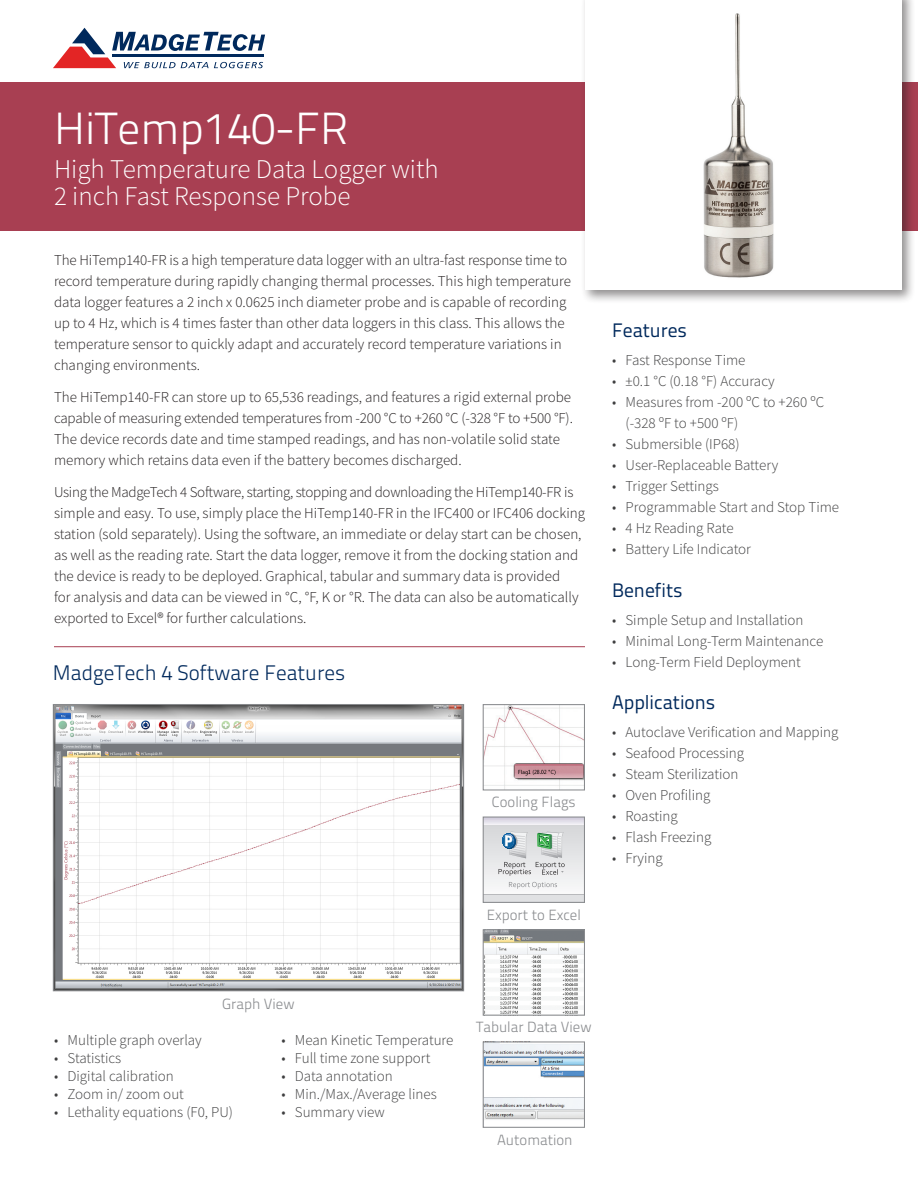
<style>
.page{position:relative;width:918px;height:1188px;background:#fff}
.page>*{position:absolute;margin:0;border:0;box-sizing:border-box;transform-origin:0 0}
.t1{font:300 45px "Titillium Text 22 L";color:#fff}
.t2{font:300 27px/27px "Source Sans Pro";color:#fff}
.t3{font:300 21px "Titillium Text 22 L";color:#00295c}
.Subhead{font:19.5px "Titillium Text 22 L";color:#00295c}
.body{font:300 15px/21px "Source Sans Pro";color:#231f20}
.t4{font:300 15px/21px "Source Sans Pro";color:#3e3e3f}
.t5{font:300 14.7px "Titillium Text 22 L";color:#898b8e}
</style>
<div class="page">
<div style="left:0;top:82px;width:918px;height:149px;background:#a83f52"></div>
<div style="left:581px;top:0;width:335px;height:304px;background:#231f20;opacity:.5"></div>
<div style="left:585px;top:0;width:317px;height:289px;background:#fff"></div>
<svg style="left:53px;top:28px;width:212px;height:40px"></svg>
<hr style="left:112px;top:54px;width:152px;height:3px;background:#00295c">
<img style="left:485px;top:706px;width:98px;height:82px">
<div style="left:483px;top:704px;width:102px;height:86px;border:1px solid #898b8e"></div>
<img style="left:485px;top:931px;width:98px;height:83px">
<div style="left:483px;top:929px;width:102px;height:87px;border:1px solid #898b8e"></div>
<img style="left:485px;top:1043px;width:98px;height:77px">
<div style="left:483px;top:1041px;width:102px;height:87px;border:1px solid #898b8e"></div>
<svg style="left:485px;top:824px;width:98px;height:63px"></svg>
<hr style="left:483px;top:825px;width:101px;height:1px;background:#b8b9bc">
<hr style="left:483px;top:894px;width:101px;height:1px;background:#b8b9bc">
<div style="left:483px;top:895px;width:101px;height:7px;background:#e0e1e3"></div>
<div style="left:483px;top:817px;width:101px;height:7px;background:#e1dee8"></div>
<div style="left:483px;top:817px;width:102px;height:86px;border:1px solid #898b8e"></div>
<svg style="left:509px;top:882px;width:48px;height:7px"></svg>
<hr style="left:54px;top:646px;width:531px;height:1px;background:#a83f52">
<img style="left:55px;top:706px;width:407px;height:283px">
<div style="left:53px;top:704px;width:411px;height:287px;border:1px solid #898b8e"></div>
<img style="left:703px;top:13px;width:71px;height:265px">
<svg style="left:499px;top:832px;width:66px;height:44px;background:#c0cccc"></svg>
<p class="t1" style="left:54px;top:96px;width:296px">HiTemp140-FR</p>
<p class="t2" style="left:54px;top:156px;width:386px">High Temperature Data Logger with<br>2 inch Fast Response Probe</p>
<p class="body" style="left:54px;top:250px;width:519px">The HiTemp140-FR is a high temperature data logger with an ultra-fast response time to record temperature during rapidly changing thermal processes. This high temperature data logger features a 2 inch x 0.0625 inch diameter probe and is capable of recording up to 4 Hz, which is 4 times faster than other data loggers in this class. This allows the temperature sensor to quickly adapt and accurately record temperature variations in changing environments.</p>
<p class="body" style="left:54px;top:387px;width:520px">The HiTemp140-FR can store up to 65,536 readings, and features a rigid external probe capable of measuring extended temperatures from -200 °C to +260 °C (-328 °F to +500 °F).<br>The device records date and time stamped readings, and has non-volatile solid state memory which retains data even if the battery becomes discharged.</p>
<p class="body" style="left:54px;top:482px;width:533px">Using the MadgeTech 4 Software, starting, stopping and downloading the HiTemp140-FR is simple and easy. To use, simply place the HiTemp140-FR in the IFC400 or IFC406 docking station (sold separately). Using the software, an immediate or delay start can be chosen, as well as the reading rate. Start the data logger, remove it from the docking station and the device is ready to be deployed. Graphical, tabular and summary data is provided<br>for analysis and data can be viewed in °C, °F, K or °R. The data can also be automatically exported to Excel® for further calculations.</p>
<p class="t3" style="left:53px;top:658px;width:294px">MadgeTech 4 Software Features</p>
<p class="t5" style="left:492px;top:791px;width:85px">Cooling Flags</p>
<p class="t5" style="left:487px;top:904px;width:96px">Export to Excel</p>
<p class="Subhead" style="left:612px;top:316px;width:77px">Features</p>
<p class="t4" style="left:612px;top:350px;width:135px">• Fast Response Time</p>
<p class="t4" style="left:612px;top:371px;width:164px">• ±0.1 °C (0.18 °F) Accuracy</p>
<p class="t4" style="left:626px;top:392px;width:200px;text-indent:-14px">• Measures from -200 ºC to +260 ºC (-328 ºF to +500 ºF)</p>
<p class="t4" style="left:612px;top:434px;width:129px">• Submersible (IP68)</p>
<p class="t4" style="left:612px;top:455px;width:168px">• User-Replaceable Battery</p>
<p class="t4" style="left:612px;top:476px;width:109px">• Trigger Settings</p>
<p class="t4" style="left:612px;top:497px;width:229px">• Programmable Start and Stop Time</p>
<p class="t4" style="left:612px;top:518px;width:123px">• 4 Hz Reading Rate</p>
<p class="t4" style="left:612px;top:539px;width:141px">• Battery Life Indicator</p>
<p class="Subhead" style="left:612px;top:576px;width:72px">Benefits</p>
<p class="t4" style="left:612px;top:609px;width:193px">• Simple Setup and Installation</p>
<p class="t4" style="left:612px;top:630px;width:213px">• Minimal Long-Term Maintenance</p>
<p class="t4" style="left:612px;top:651px;width:190px">• Long-Term Field Deployment</p>
<p class="Subhead" style="left:612px;top:688px;width:105px">Applications</p>
<p class="t4" style="left:612px;top:722px;width:228px">• Autoclave Verification and Mapping</p>
<p class="t4" style="left:612px;top:743px;width:134px">• Seafood Processing</p>
<p class="t4" style="left:612px;top:764px;width:128px">• Steam Sterilization</p>
<p class="t4" style="left:612px;top:785px;width:100px">• Oven Profiling</p>
<p class="t4" style="left:612px;top:806px;width:67px">• Roasting</p>
<p class="t4" style="left:612px;top:827px;width:101px">• Flash Freezing</p>
<p class="t4" style="left:612px;top:848px;width:52px">• Frying</p>
<p class="t5" style="left:222px;top:993px;width:74px">Graph View</p>
<p class="t4" style="left:54px;top:1030px;width:149px">• Multiple graph overlay</p>
<p class="t4" style="left:54px;top:1048px;width:69px">• Statistics</p>
<p class="t4" style="left:54px;top:1066px;width:121px">• Digital calibration</p>
<p class="t4" style="left:54px;top:1084px;width:131px">• Zoom in/ zoom out</p>
<p class="t4" style="left:54px;top:1102px;width:181px">• Lethality equations (F0, PU)</p>
<p class="t4" style="left:281px;top:1030px;width:174px">• Mean Kinetic Temperature</p>
<p class="t4" style="left:281px;top:1048px;width:150px">• Full time zone support</p>
<p class="t4" style="left:281px;top:1066px;width:113px">• Data annotation</p>
<p class="t4" style="left:281px;top:1084px;width:157px">• Min./Max./Average lines</p>
<p class="t4" style="left:281px;top:1102px;width:105px">• Summary view</p>
<p class="t5" style="left:476px;top:1016px;width:117px">Tabular Data View</p>
<p class="t5" style="left:497px;top:1129px;width:77px">Automation</p>
</div>
